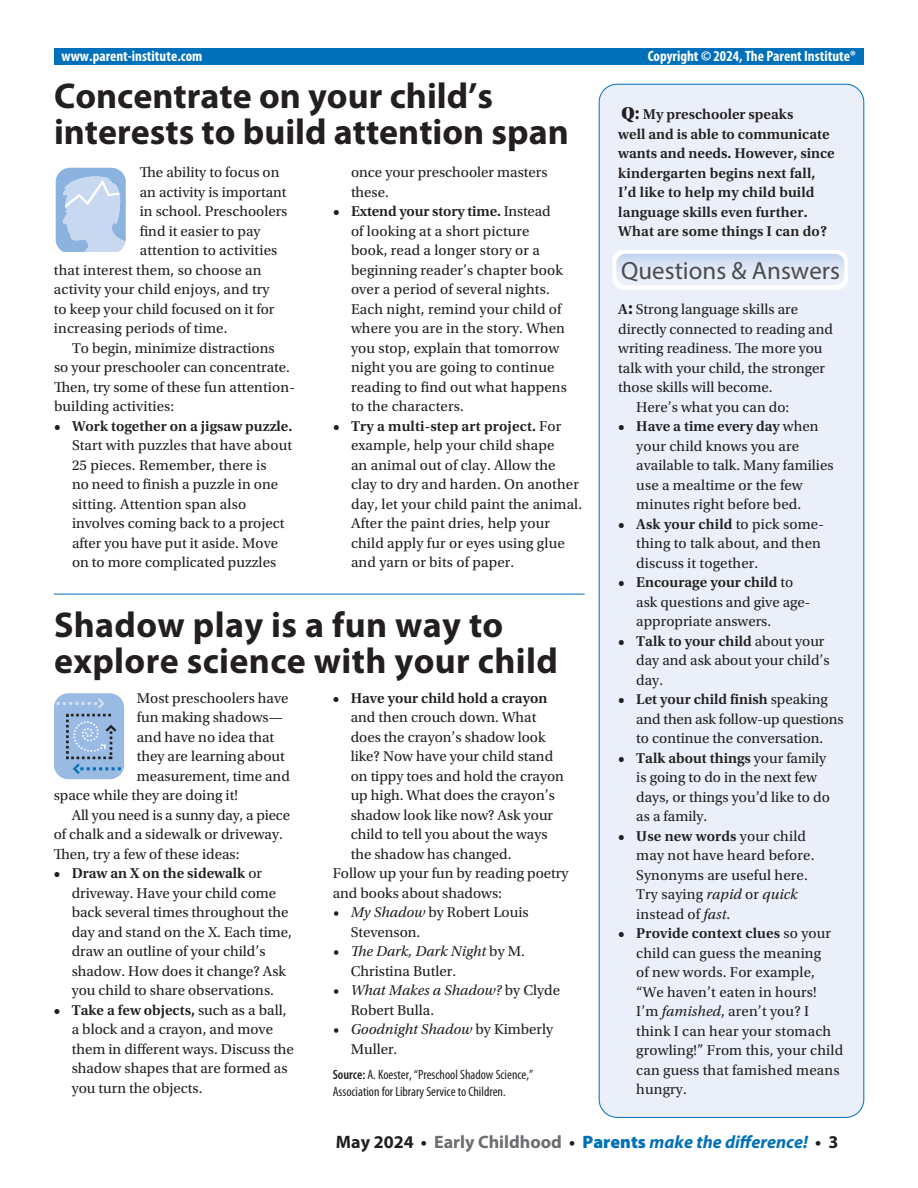
<style>
.page{position:relative;width:918px;height:1188px;background:#fff}
.page>*{position:absolute;margin:0;border:0;box-sizing:border-box;transform-origin:0 0}
.t1{font:700 36px/36px "Myriad Pro";color:#231f20}
.t2{font:24.9px "Block Berthold BQ";color:#4b4c4d}
.t3{font:italic 700 18px "Myriad Pro";color:#0070ba}
.t4{font:15px/19.5px "Utopia Std";color:#231f20}
.t5{font:600 15px/19.5px "Utopia Std";color:#231f20}
.t6{font:700 condensed 15px "Myriad Pro";color:#fff}
.t7{font:condensed 13.5px/16.5px "Myriad Pro";color:#231f20}
.s1{font-weight:600}
.s2{font-style:italic}
.s3{font-family:"Utopia Std Black Headline";font-weight:400;font-size:18px}
.s4{font-family:"Utopia Std Black Headline";font-size:18px}
.s5{font-style:normal;color:#231f20}
.s6{font-style:normal;color:#6c6d70}
.s7{font-weight:900;font-style:normal}
</style>
<div class="page">
<div style="left:54px;top:49px;width:810px;height:16px;background:#0070ba"></div>
<div style="left:599px;top:84px;width:265px;height:1033px;background:#eaeff9;border-radius:18px"></div>
<hr style="left:54px;top:594px;width:531px;height:1px;background:#0070ba">
<svg style="left:54px;top:693px;width:71px;height:87px;background:#99b8dc"></svg>
<svg style="left:612px;top:250px;width:236px;height:40px"></svg>
<img style="left:616px;top:254px;width:228px;height:31px">
<svg style="left:55px;top:167px;width:71px;height:85px;background:#b6cdea"></svg>
<p class="t6" style="left:62px;top:46px;width:142px">www.parent-institute.com</p>
<p class="t6" style="left:648px;top:46px;width:210px">Copyright © 2024, The Parent Institute®</p>
<h1 class="t1" style="left:54px;top:77px;width:516px">Concentrate on your child’s interests to build attention span</h1>
<p class="t4" style="left:140px;top:163px;width:141px">The ability to focus on</p>
<p class="t4" style="left:140px;top:183px;width:148px">an activity is important</p>
<p class="t4" style="left:140px;top:202px;width:149px">in school. Preschoolers</p>
<p class="t4" style="left:140px;top:222px;width:122px">find it easier to pay</p>
<p class="t4" style="left:140px;top:241px;width:139px">attention to activities</p>
<p class="t4" style="left:54px;top:261px;width:209px">that interest them, so choose an</p>
<p class="t4" style="left:54px;top:280px;width:217px">activity your child enjoys, and try</p>
<p class="t4" style="left:54px;top:300px;width:222px">to keep your child focused on it for</p>
<p class="t4" style="left:54px;top:319px;width:175px">increasing periods of time.</p>
<p class="t4" style="left:72px;top:339px;width:204px">To begin, minimize distractions</p>
<p class="t4" style="left:54px;top:358px;width:238px">so your preschooler can concentrate.</p>
<p class="t4" style="left:54px;top:378px;width:242px">Then, try some of these fun attention-</p>
<p class="t4" style="left:54px;top:397px;width:122px">building activities:</p>
<p class="t5" style="left:54px;top:416px;width:240px">• Work together on a jigsaw puzzle.</p>
<p class="t4" style="left:72px;top:436px;width:222px">Start with puzzles that have about<br>25 pieces. Remember, there is<br>no need to finish a puzzle in one sitting. Attention span also involves coming back to a project after you have put it aside. Move on to more complicated puzzles</p>
<p class="t4" style="left:351px;top:163px;width:198px">once your preschooler masters these.</p>
<p class="t4" style="left:351px;top:202px;width:218px;text-indent:-18px"><span class="s1">• Extend your story time.</span> Instead<br>of looking at a short picture book, read a longer story or a beginning reader’s chapter book over a period of several nights.<br>Each night, remind your child of where you are in the story. When you stop, explain that tomorrow night you are going to continue reading to find out what happens to the characters.</p>
<p class="t4" style="left:351px;top:417px;width:233px;text-indent:-18px"><span class="s1">• Try a multi-step art project.</span> For example, help your child shape<br>an animal out of clay. Allow the clay to dry and harden. On another day, let your child paint the animal.<br>After the paint dries, help your child apply fur or eyes using glue and yarn or bits of paper.</p>
<h1 class="t1" style="left:54px;top:606px;width:505px">Shadow play is a fun way to explore science with your child</h1>
<p class="t4" style="left:137px;top:688px;width:153px">Most preschoolers have</p>
<p class="t4" style="left:137px;top:708px;width:148px">fun making shadows—</p>
<p class="t4" style="left:137px;top:727px;width:139px">and have no idea that</p>
<p class="t4" style="left:137px;top:747px;width:149px">they are learning about</p>
<p class="t4" style="left:137px;top:766px;width:155px">measurement, time and</p>
<p class="t4" style="left:54px;top:786px;width:186px">space while they are doing it!</p>
<p class="t4" style="left:72px;top:805px;width:220px">All you need is a sunny day, a piece</p>
<p class="t4" style="left:54px;top:825px;width:231px">of chalk and a sidewalk or driveway.</p>
<p class="t4" style="left:54px;top:844px;width:187px">Then, try a few of these ideas:</p>
<p class="t4" style="left:72px;top:864px;width:222px;text-indent:-18px"><span class="s1">• Draw an X on the sidewalk</span> or driveway. Have your child come back several times throughout the day and stand on the X. Each time, draw an outline of your child’s shadow. How does it change? Ask you child to share observations.</p>
<p class="t4" style="left:72px;top:1000px;width:224px;text-indent:-18px"><span class="s1">• Take a few objects,</span> such as a ball, a block and a crayon, and move them in different ways. Discuss the shadow shapes that are formed as you turn the objects.</p>
<p class="t5" style="left:333px;top:688px;width:216px">• Have your child hold a crayon</p>
<p class="t4" style="left:351px;top:708px;width:187px">and then crouch down. What</p>
<p class="t4" style="left:351px;top:727px;width:196px">does the crayon’s shadow look</p>
<p class="t4" style="left:351px;top:747px;width:204px">like? Now have your child stand</p>
<p class="t4" style="left:351px;top:766px;width:215px">on tippy toes and hold the crayon</p>
<p class="t4" style="left:351px;top:786px;width:206px">up high. What does the crayon’s</p>
<p class="t4" style="left:351px;top:805px;width:204px">shadow look like now? Ask your</p>
<p class="t4" style="left:351px;top:825px;width:198px">child to tell you about the ways</p>
<p class="t4" style="left:351px;top:844px;width:162px">the shadow has changed.</p>
<p class="t4" style="left:333px;top:864px;width:237px">Follow up your fun by reading poetry</p>
<p class="t4" style="left:333px;top:883px;width:171px">and books about shadows:</p>
<p class="t4" style="left:351px;top:903px;width:179px;text-indent:-18px"><span class="s2">• My Shadow</span> by Robert Louis<br>Stevenson.</p>
<p class="t4" style="left:351px;top:942px;width:176px;text-indent:-18px"><span class="s2">• The Dark, Dark Night</span> by M.<br>Christina Butler.</p>
<p class="t4" style="left:351px;top:981px;width:211px;text-indent:-18px"><span class="s2">• What Makes a Shadow?</span> by Clyde<br>Robert Bulla.</p>
<p class="t4" style="left:351px;top:1020px;width:204px;text-indent:-18px"><span class="s2">• Goodnight Shadow</span> by Kimberly<br>Muller.</p>
<p class="t7" style="left:333px;top:1066px;width:202px"><span class="s1">Source:</span> A. Koester, “Preschool Shadow Science,”<br>Association for Library Service to Children.</p>
<p class="t5" style="left:618px;top:105px;width:218px"><span class="s3">Q:</span> My preschooler speaks<br>well and is able to communicate wants and needs. However, since kindergarten begins next fall,<br>I’d like to help my child build language skills even further.<br>What are some things I can do?</p>
<h2 class="t2" style="left:621px;top:255px;width:220px">Questions &amp; Answers</h2>
<p class="t4" style="left:618px;top:300px;width:181px"><span class="s1">A</span><span class="s4">:</span> Strong language skills are</p>
<p class="t4" style="left:618px;top:319px;width:216px">directly connected to reading and</p>
<p class="t4" style="left:618px;top:339px;width:206px">writing readiness. The more you</p>
<p class="t4" style="left:618px;top:358px;width:208px">talk with your child, the stronger</p>
<p class="t4" style="left:618px;top:378px;width:156px">those skills will become.</p>
<p class="t4" style="left:636px;top:397px;width:155px">Here’s what you can do:</p>
<p class="t4" style="left:636px;top:417px;width:199px;text-indent:-18px"><span class="s1">• Have a time every day</span> when your child knows you are available to talk. Many families use a mealtime or the few minutes right before bed.</p>
<p class="t4" style="left:636px;top:514px;width:189px;text-indent:-18px"><span class="s1">• Ask your child</span> to pick some&shy;thing to talk about, and then discuss it together.</p>
<p class="t4" style="left:636px;top:573px;width:176px;text-indent:-18px"><span class="s1">• Encourage your child</span> to ask questions and give age&shy;appropriate answers.</p>
<p class="t4" style="left:636px;top:631px;width:195px;text-indent:-18px"><span class="s1">• Talk to your child</span> about your day and ask about your child’s day.</p>
<p class="t4" style="left:636px;top:690px;width:209px;text-indent:-18px"><span class="s1">• Let your child finish</span> speaking and then ask follow-up questions to continue the conversation.</p>
<p class="t4" style="left:636px;top:748px;width:195px;text-indent:-18px"><span class="s1">• Talk about things</span> your family is going to do in the next few days, or things you’d like to do as a family.</p>
<p class="t4" style="left:636px;top:826px;width:180px;text-indent:-18px"><span class="s1">• Use new words</span> your child may not have heard before.<br>Synonyms are useful here.<br>Try saying <span class="s2">rapid</span> or <span class="s2">quick </span>instead of <span class="s2">fast</span>.</p>
<p class="t4" style="left:636px;top:924px;width:208px;text-indent:-18px"><span class="s1">• Provide context clues</span> so your child can guess the meaning<br>of new words. For example, “We haven’t eaten in hours!<br>I’m <span class="s2">famished</span>, aren’t you? I think I can hear your stomach growling!” From this, your child can guess that famished means hungry.</p>
<p class="t3" style="left:336px;top:1130px;width:504px"><span class="s5">May 2024 •</span> <span class="s6">Early Childhood</span> <span class="s5">•</span> <span class="s7">Parents</span> make the difference! <span class="s5">• 3</span></p>
</div>
